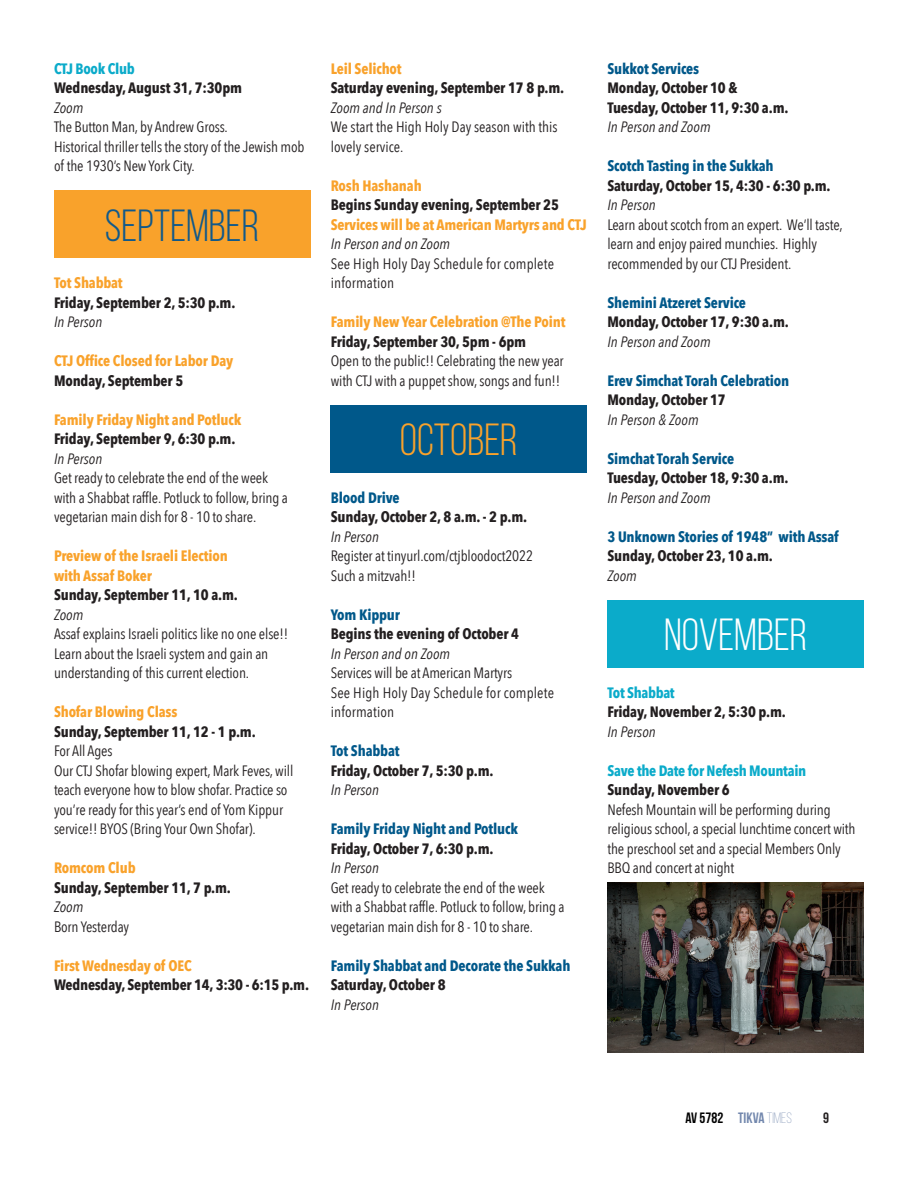
<style>
.page{position:relative;width:918px;height:1188px;background:#fff}
.page>*{position:absolute;margin:0;border:0;box-sizing:border-box;transform-origin:0 0}
.t1{font:45px "Bebas Neue";color:#11598a}
.t2{font:45px "Bebas Neue";color:#fff}
.t3{font:45px "Bebas Neue";color:#f9a22b}
.t4{font:15px/19.5px "Avenir Next Condensed";letter-spacing:-.01em;color:#231f20}
.t5{font:700 15px "Avenir Next Condensed";letter-spacing:-.01em;color:#231f20}
.t6{font:700 15px/19.5px "Avenir Next Condensed";letter-spacing:-.01em;color:#f9a22b}
.t7{font:700 15px "Avenir Next Condensed";letter-spacing:-.01em;color:#00588a}
.t8{font:italic 15px "Avenir Next Condensed";color:#231f20}
.t9{font:15px/19.5px "Avenir Next Condensed";letter-spacing:.01em;color:#231f20}
.t10{font:700 15px "Avenir Next Condensed";letter-spacing:-.02em;color:#0babca}
.t11{font:700 15px "Bebas Neue";color:#000}
.t12{font:700 15px "Bebas Neue";color:#231f20}
.s1{color:#7287ad}
.s2{font-weight:300;color:#7287ad}
</style>
<div class="page">
<div style="left:608px;top:600px;width:256px;height:67px;background:#0babca"></div>
<div style="left:54px;top:190px;width:256px;height:68px;background:#f9a22b"></div>
<div style="left:331px;top:405px;width:256px;height:67px;background:#00588a"></div>
<img style="left:608px;top:882px;width:256px;height:171px">
<p class="t10" style="left:54px;top:59px;width:82px">CTJ Book Club</p>
<p class="t5" style="left:54px;top:79px;width:190px">Wednesday, August 31, 7:30pm</p>
<p class="t8" style="left:54px;top:98px;width:31px">Zoom</p>
<p class="t4" style="left:54px;top:116px;width:175px">The Button Man, by Andrew Gross.</p>
<p class="t4" style="left:54px;top:136px;width:252px">Historical thriller tells the story of the Jewish mob of the 1930’s New York City.</p>
<p class="t1" style="left:105px;top:201px;width:156px">SEPTEMBER</p>
<p class="t6" style="left:54px;top:273px;width:70px">Tot Shabbat</p>
<p class="t5" style="left:54px;top:293px;width:183px">Friday, September 2, 5:30 p.m.</p>
<p class="t8" style="left:54px;top:313px;width:50px">In Person</p>
<p class="t6" style="left:54px;top:351px;width:181px">CTJ Office Closed for Labor Day</p>
<p class="t5" style="left:54px;top:371px;width:131px">Monday, September 5</p>
<p class="t6" style="left:54px;top:409px;width:189px">Family Friday Night and Potluck</p>
<p class="t5" style="left:54px;top:430px;width:183px">Friday, September 9, 6:30 p.m.</p>
<p class="t8" style="left:54px;top:449px;width:50px">In Person</p>
<p class="t4" style="left:54px;top:467px;width:235px">Get ready to celebrate the end of the week with a Shabbat raffle. Potluck to follow, bring a vegetarian main dish for 8 - 10 to share.</p>
<p class="t6" style="left:54px;top:546px;width:175px">Preview of the Israeli Election with Assaf Boker</p>
<p class="t5" style="left:54px;top:586px;width:185px">Sunday, September 11, 10 a.m.</p>
<p class="t8" style="left:54px;top:605px;width:31px">Zoom</p>
<p class="t4" style="left:54px;top:623px;width:236px">Assaf explains Israeli politics like no one else!!<br>Learn about the Israeli system and gain an understanding of this current election.</p>
<p class="t6" style="left:54px;top:702px;width:125px">Shofar Blowing Class</p>
<p class="t5" style="left:54px;top:722px;width:203px">Sunday, September 11, 12 - 1 p.m.</p>
<p class="t4" style="left:54px;top:740px;width:60px">For All Ages</p>
<p class="t4" style="left:54px;top:760px;width:241px">Our CTJ Shofar blowing expert, Mark Feves, will teach everyone how to blow shofar. Practice so you’re ready for this year’s end of Yom Kippur service!! BYOS (Bring Your Own Shofar).</p>
<p class="t6" style="left:54px;top:858px;width:83px">Romcom Club</p>
<p class="t5" style="left:54px;top:878px;width:179px">Sunday, September 11, 7 p.m.</p>
<p class="t8" style="left:54px;top:898px;width:31px">Zoom</p>
<p class="t4" style="left:54px;top:916px;width:77px">Born Yesterday</p>
<p class="t6" style="left:54px;top:955px;width:139px">First Wednesday of OEC</p>
<p class="t5" style="left:54px;top:976px;width:257px">Wednesday, September 14, 3:30 - 6:15 p.m.</p>
<p class="t6" style="left:331px;top:58px;width:72px">Leil Selichot</p>
<p class="t5" style="left:331px;top:79px;width:235px">Saturday evening, September 17 8 p.m.</p>
<p class="t8" style="left:331px;top:98px;width:113px">Zoom and In Person s</p>
<p class="t4" style="left:331px;top:116px;width:228px">We start the High Holy Day season with this lovely service.</p>
<p class="t6" style="left:331px;top:175px;width:93px">Rosh Hashanah</p>
<p class="t5" style="left:331px;top:196px;width:230px">Begins Sunday evening, September 25</p>
<p class="t6" style="left:331px;top:214px;width:258px">Services will be at American Martyrs and CTJ</p>
<p class="t8" style="left:331px;top:235px;width:121px">In Person and on Zoom</p>
<p class="t9" style="left:331px;top:253px;width:225px">See High Holy Day Schedule for complete information</p>
<p class="t6" style="left:331px;top:312px;width:236px">Family New Year Celebration @The Point</p>
<p class="t5" style="left:331px;top:332px;width:197px">Friday, September 30, 5pm - 6pm</p>
<p class="t4" style="left:331px;top:350px;width:235px">Open to the public!! Celebrating the new year with CTJ with a puppet show, songs and fun!!</p>
<p class="t3" style="left:400px;top:416px;width:119px">OCTOBER</p>
<p class="t7" style="left:331px;top:488px;width:70px">Blood Drive</p>
<p class="t5" style="left:331px;top:508px;width:198px">Sunday, October 2, 8 a.m. - 2 p.m.</p>
<p class="t8" style="left:331px;top:527px;width:50px">In Person</p>
<p class="t4" style="left:331px;top:545px;width:204px">Register at tinyurl.com/ctjbloodoct2022</p>
<p class="t4" style="left:331px;top:565px;width:87px">Such a mitzvah!!</p>
<p class="t7" style="left:331px;top:605px;width:71px">Yom Kippur</p>
<p class="t5" style="left:331px;top:625px;width:190px">Begins the evening of October 4</p>
<p class="t8" style="left:331px;top:644px;width:121px">In Person and on Zoom</p>
<p class="t4" style="left:331px;top:662px;width:183px">Services will be at American Martyrs</p>
<p class="t9" style="left:331px;top:682px;width:225px">See High Holy Day Schedule for complete information</p>
<p class="t7" style="left:331px;top:742px;width:70px">Tot Shabbat</p>
<p class="t5" style="left:331px;top:761px;width:164px">Friday, October 7, 5:30 p.m.</p>
<p class="t8" style="left:331px;top:781px;width:50px">In Person</p>
<p class="t7" style="left:331px;top:820px;width:189px">Family Friday Night and Potluck</p>
<p class="t5" style="left:331px;top:839px;width:164px">Friday, October 7, 6:30 p.m.</p>
<p class="t8" style="left:331px;top:859px;width:50px">In Person</p>
<p class="t4" style="left:331px;top:877px;width:235px">Get ready to celebrate the end of the week with a Shabbat raffle. Potluck to follow, bring a vegetarian main dish for 8 - 10 to share.</p>
<p class="t7" style="left:331px;top:956px;width:241px">Family Shabbat and Decorate the Sukkah</p>
<p class="t5" style="left:331px;top:976px;width:116px">Saturday, October 8</p>
<p class="t8" style="left:331px;top:995px;width:50px">In Person</p>
<p class="t7" style="left:608px;top:59px;width:93px">Sukkot Services</p>
<p class="t5" style="left:608px;top:79px;width:132px">Monday, October 10 &amp;</p>
<p class="t5" style="left:608px;top:98px;width:183px">Tuesday, October 11, 9:30 a.m.</p>
<p class="t8" style="left:608px;top:118px;width:105px">In Person and Zoom</p>
<p class="t7" style="left:608px;top:157px;width:168px">Scotch Tasting in the Sukkah</p>
<p class="t5" style="left:608px;top:176px;width:225px">Saturday, October 15, 4:30 - 6:30 p.m.</p>
<p class="t8" style="left:608px;top:196px;width:50px">In Person</p>
<p class="t4" style="left:608px;top:214px;width:237px">Learn about scotch from an expert. We’ll taste, learn and enjoy paired munchies. Highly recommended by our CTJ President.</p>
<p class="t7" style="left:608px;top:293px;width:140px">Shemini Atzeret Service</p>
<p class="t5" style="left:608px;top:313px;width:183px">Monday, October 17, 9:30 a.m.</p>
<p class="t8" style="left:608px;top:332px;width:105px">In Person and Zoom</p>
<p class="t7" style="left:608px;top:371px;width:183px">Erev Simchat Torah Celebration</p>
<p class="t5" style="left:608px;top:391px;width:120px">Monday, October 17</p>
<p class="t8" style="left:608px;top:410px;width:93px">In Person &amp; Zoom</p>
<p class="t7" style="left:608px;top:449px;width:128px">Simchat Torah Service</p>
<p class="t5" style="left:608px;top:469px;width:183px">Tuesday, October 18, 9:30 a.m.</p>
<p class="t8" style="left:608px;top:488px;width:105px">In Person and Zoom</p>
<p class="t7" style="left:608px;top:527px;width:233px">3 Unknown Stories of 1948” with Assaf</p>
<p class="t5" style="left:608px;top:547px;width:167px">Sunday, October 23, 10 a.m.</p>
<p class="t8" style="left:608px;top:566px;width:31px">Zoom</p>
<p class="t2" style="left:664px;top:611px;width:144px">NOVEMBER</p>
<p class="t10" style="left:608px;top:683px;width:69px">Tot Shabbat</p>
<p class="t5" style="left:608px;top:703px;width:180px">Friday, November 2, 5:30 p.m.</p>
<p class="t8" style="left:608px;top:722px;width:50px">In Person</p>
<p class="t10" style="left:608px;top:761px;width:200px">Save the Date for Nefesh Mountain</p>
<p class="t5" style="left:608px;top:781px;width:124px">Sunday, November 6</p>
<p class="t4" style="left:608px;top:799px;width:250px">Nefesh Mountain will be performing during religious school, a special lunchtime concert with the preschool set and a special Members Only BBQ and concert at night</p>
<p class="t11" style="left:685px;top:1110px;width:108px">AV 5782 <span class="s1">TIKVA</span> <span class="s2">TIMES</span></p>
<p class="t12" style="left:823px;top:1110px;width:7px">9</p>
</div>
